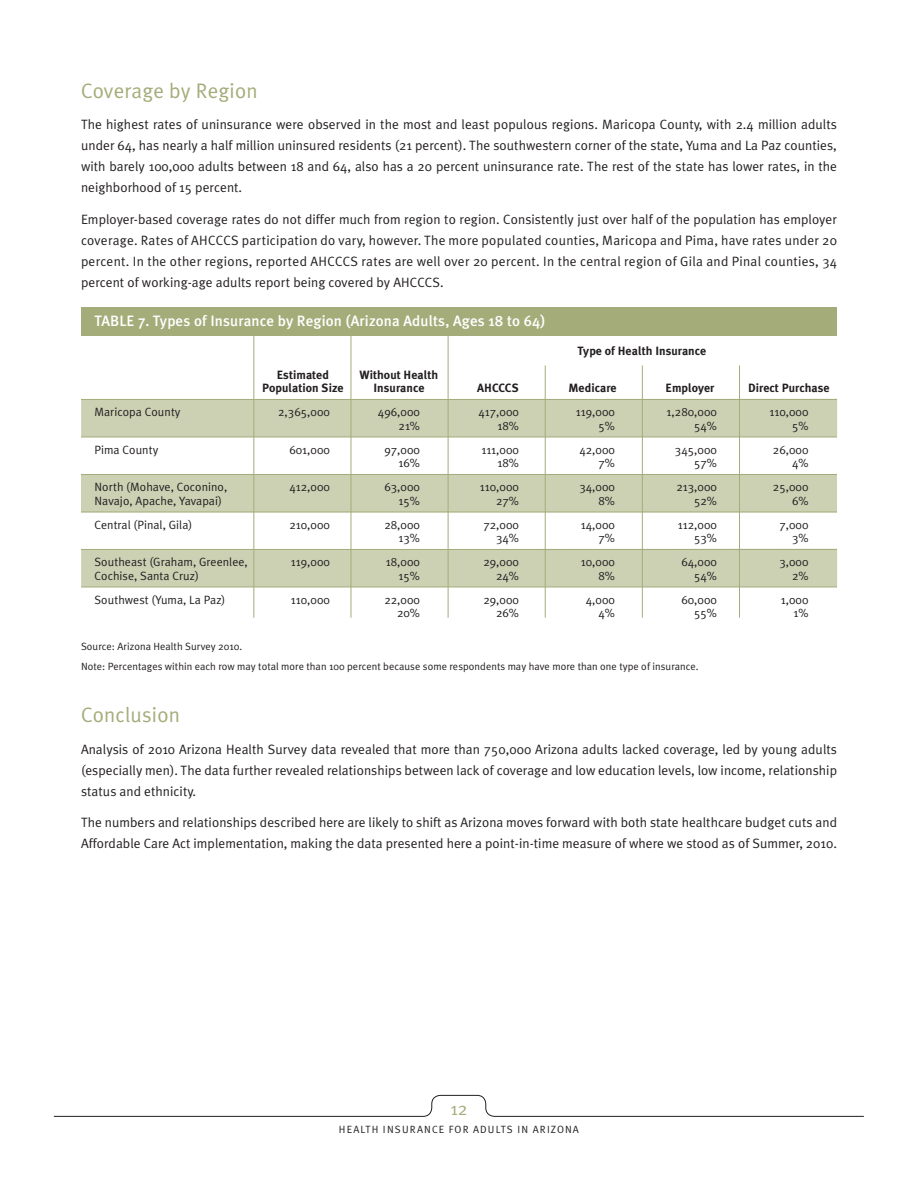
<style>
.page{position:relative;width:918px;height:1188px;background:#fff}
.page>*{position:absolute;margin:0;border:0;box-sizing:border-box;transform-origin:0 0}
.BHead{font:21px "Meta Plus Normal";letter-spacing:.01em;color:#a4ad7a}
.t1{font:18px "Meta Plus Normal";color:#a4ad7a}
.TableHead{font:500 15px "Meta Plus";letter-spacing:.01em;color:#fff}
.RTF{font:13.5px/21px "Meta Plus Normal";letter-spacing:.005em;color:#231f20;text-align:justify}
.Table_Entry{font:12px "Meta Plus Normal";letter-spacing:.005em;color:#231f20}
.TableHeaders{font:700 12px "Meta Plus";letter-spacing:.005em;color:#231f20}
.References{font:10.5px "Meta Plus Normal";letter-spacing:.005em;color:#231f20}
.References-2{font:10.5px "Meta Plus Normal";letter-spacing:.11em;color:#231f20}
</style>
<div class="page">
<svg style="left:53px;top:1095px;width:811px;height:22px"></svg>
<div style="left:81px;top:474px;width:756px;height:38px;background:#ccd1b4"></div>
<div style="left:81px;top:549px;width:756px;height:38px;background:#ccd1b4"></div>
<div style="left:81px;top:307px;width:756px;height:28px;background:#a4ad7a"></div>
<div style="left:81px;top:399px;width:756px;height:38px;background:#ccd1b4"></div>
<hr style="left:642px;top:365px;width:1px;height:253px;background:#a4ad7a">
<hr style="left:351px;top:332px;width:1px;height:286px;background:#a4ad7a">
<hr style="left:739px;top:365px;width:1px;height:253px;background:#a4ad7a">
<hr style="left:448px;top:332px;width:1px;height:286px;background:#a4ad7a">
<hr style="left:545px;top:365px;width:1px;height:253px;background:#a4ad7a">
<hr style="left:253px;top:332px;width:1px;height:286px;background:#a4ad7a">
<hr style="left:81px;top:399px;width:756px;height:1px;background:#a4ad7a">
<hr style="left:81px;top:437px;width:756px;height:1px;background:#a4ad7a">
<hr style="left:81px;top:474px;width:756px;height:1px;background:#a4ad7a">
<hr style="left:81px;top:512px;width:756px;height:1px;background:#a4ad7a">
<hr style="left:81px;top:549px;width:756px;height:1px;background:#a4ad7a">
<hr style="left:81px;top:587px;width:756px;height:1px;background:#a4ad7a">
<p class="BHead" style="left:81px;top:78px;width:178px">Coverage by Region</p>
<p class="RTF" style="left:81px;top:114px;width:758px">The highest rates of uninsurance were observed in the most and least populous regions. Maricopa County, with 2.4 million adults under 64, has nearly a half million uninsured residents (21 percent). The southwestern corner of the state, Yuma and La Paz counties, with barely 100,000 adults between 18 and 64, also has a 20 percent uninsurance rate. The rest of the state has lower rates, in the neighborhood of 15 percent.</p>
<p class="RTF" style="left:81px;top:208px;width:758px">Employer-based coverage rates do not differ much from region to region. Consistently just over half of the population has employer coverage. Rates of AHCCCS participation do vary, however. The more populated counties, Maricopa and Pima, have rates under 20 percent. In the other regions, reported AHCCCS rates are well over 20 percent. In the central region of Gila and Pinal counties, 34 percent of working-age adults report being covered by AHCCCS.</p>
<p class="TableHead" style="left:94px;top:312px;width:453px">TABLE 7. Types of Insurance by Region (Arizona Adults, Ages 18 to 64)</p>
<p class="TableHeaders" style="left:578px;top:343px;width:130px">Type of Health Insurance</p>
<p class="TableHeaders" style="left:277px;top:367px;width:54px">Estimated</p>
<p class="TableHeaders" style="left:360px;top:367px;width:80px">Without Health</p>
<p class="TableHeaders" style="left:262px;top:381px;width:83px">Population Size</p>
<p class="TableHeaders" style="left:373px;top:381px;width:52px">Insurance</p>
<p class="TableHeaders" style="left:477px;top:381px;width:43px">AHCCCS</p>
<p class="TableHeaders" style="left:568px;top:381px;width:50px">Medicare</p>
<p class="TableHeaders" style="left:666px;top:381px;width:50px">Employer</p>
<p class="TableHeaders" style="left:748px;top:381px;width:83px">Direct Purchase</p>
<p class="Table_Entry" style="left:94px;top:405px;width:88px">Maricopa County</p>
<p class="Table_Entry" style="left:278px;top:405px;width:53px">2,365,000</p>
<p class="Table_Entry" style="left:378px;top:405px;width:44px">496,000</p>
<p class="Table_Entry" style="left:478px;top:405px;width:42px">417,000</p>
<p class="Table_Entry" style="left:576px;top:405px;width:41px">119,000</p>
<p class="Table_Entry" style="left:667px;top:405px;width:52px">1,280,000</p>
<p class="Table_Entry" style="left:769px;top:405px;width:41px">110,000</p>
<p class="Table_Entry" style="left:399px;top:418px;width:23px">21%</p>
<p class="Table_Entry" style="left:498px;top:418px;width:23px">18%</p>
<p class="Table_Entry" style="left:598px;top:418px;width:18px">5%</p>
<p class="Table_Entry" style="left:694px;top:418px;width:24px">54%</p>
<p class="Table_Entry" style="left:792px;top:418px;width:18px">5%</p>
<p class="Table_Entry" style="left:94px;top:442px;width:65px">Pima County</p>
<p class="Table_Entry" style="left:289px;top:442px;width:42px">601,000</p>
<p class="Table_Entry" style="left:384px;top:442px;width:37px">97,000</p>
<p class="Table_Entry" style="left:481px;top:442px;width:39px">111,000</p>
<p class="Table_Entry" style="left:579px;top:442px;width:37px">42,000</p>
<p class="Table_Entry" style="left:675px;top:442px;width:44px">345,000</p>
<p class="Table_Entry" style="left:773px;top:442px;width:37px">26,000</p>
<p class="Table_Entry" style="left:399px;top:456px;width:23px">16%</p>
<p class="Table_Entry" style="left:498px;top:456px;width:23px">18%</p>
<p class="Table_Entry" style="left:598px;top:456px;width:18px">7%</p>
<p class="Table_Entry" style="left:694px;top:456px;width:24px">57%</p>
<p class="Table_Entry" style="left:792px;top:456px;width:18px">4%</p>
<p class="Table_Entry" style="left:94px;top:480px;width:134px">North (Mohave, Coconino,</p>
<p class="Table_Entry" style="left:289px;top:480px;width:42px">412,000</p>
<p class="Table_Entry" style="left:384px;top:480px;width:37px">63,000</p>
<p class="Table_Entry" style="left:480px;top:480px;width:41px">110,000</p>
<p class="Table_Entry" style="left:579px;top:480px;width:37px">34,000</p>
<p class="Table_Entry" style="left:676px;top:480px;width:42px">213,000</p>
<p class="Table_Entry" style="left:773px;top:480px;width:37px">25,000</p>
<p class="Table_Entry" style="left:94px;top:493px;width:129px">Navajo, Apache, Yavapai)</p>
<p class="Table_Entry" style="left:399px;top:493px;width:23px">15%</p>
<p class="Table_Entry" style="left:496px;top:493px;width:24px">27%</p>
<p class="Table_Entry" style="left:598px;top:493px;width:18px">8%</p>
<p class="Table_Entry" style="left:694px;top:493px;width:24px">52%</p>
<p class="Table_Entry" style="left:792px;top:493px;width:18px">6%</p>
<p class="Table_Entry" style="left:94px;top:517px;width:99px">Central (Pinal, Gila)</p>
<p class="Table_Entry" style="left:289px;top:517px;width:42px">210,000</p>
<p class="Table_Entry" style="left:384px;top:517px;width:37px">28,000</p>
<p class="Table_Entry" style="left:483px;top:517px;width:37px">72,000</p>
<p class="Table_Entry" style="left:581px;top:517px;width:36px">14,000</p>
<p class="Table_Entry" style="left:678px;top:517px;width:41px">112,000</p>
<p class="Table_Entry" style="left:779px;top:517px;width:31px">7,000</p>
<p class="Table_Entry" style="left:399px;top:531px;width:23px">13%</p>
<p class="Table_Entry" style="left:496px;top:531px;width:24px">34%</p>
<p class="Table_Entry" style="left:598px;top:531px;width:18px">7%</p>
<p class="Table_Entry" style="left:694px;top:531px;width:24px">53%</p>
<p class="Table_Entry" style="left:792px;top:531px;width:18px">3%</p>
<p class="Table_Entry" style="left:94px;top:555px;width:155px">Southeast (Graham, Greenlee,</p>
<p class="Table_Entry" style="left:291px;top:555px;width:41px">119,000</p>
<p class="Table_Entry" style="left:386px;top:555px;width:36px">18,000</p>
<p class="Table_Entry" style="left:483px;top:555px;width:37px">29,000</p>
<p class="Table_Entry" style="left:581px;top:555px;width:36px">10,000</p>
<p class="Table_Entry" style="left:681px;top:555px;width:37px">64,000</p>
<p class="Table_Entry" style="left:779px;top:555px;width:31px">3,000</p>
<p class="Table_Entry" style="left:94px;top:568px;width:106px">Cochise, Santa Cruz)</p>
<p class="Table_Entry" style="left:399px;top:568px;width:23px">15%</p>
<p class="Table_Entry" style="left:496px;top:568px;width:24px">24%</p>
<p class="Table_Entry" style="left:598px;top:568px;width:18px">8%</p>
<p class="Table_Entry" style="left:694px;top:568px;width:24px">54%</p>
<p class="Table_Entry" style="left:792px;top:568px;width:18px">2%</p>
<p class="Table_Entry" style="left:94px;top:592px;width:132px">Southwest (Yuma, La Paz)</p>
<p class="Table_Entry" style="left:291px;top:592px;width:41px">110,000</p>
<p class="Table_Entry" style="left:384px;top:592px;width:37px">22,000</p>
<p class="Table_Entry" style="left:483px;top:592px;width:37px">29,000</p>
<p class="Table_Entry" style="left:586px;top:592px;width:31px">4,000</p>
<p class="Table_Entry" style="left:681px;top:592px;width:37px">60,000</p>
<p class="Table_Entry" style="left:781px;top:592px;width:29px">1,000</p>
<p class="Table_Entry" style="left:397px;top:606px;width:24px">20%</p>
<p class="Table_Entry" style="left:496px;top:606px;width:24px">26%</p>
<p class="Table_Entry" style="left:598px;top:606px;width:18px">4%</p>
<p class="Table_Entry" style="left:694px;top:606px;width:24px">55%</p>
<p class="Table_Entry" style="left:794px;top:606px;width:16px">1%</p>
<p class="References" style="left:81px;top:640px;width:163px">Source: Arizona Health Survey 2010.</p>
<p class="References" style="left:81px;top:660px;width:619px">Note: Percentages within each row may total more than 100 percent because some respondents may have more than one type of insurance.</p>
<p class="BHead" style="left:81px;top:703px;width:100px">Conclusion</p>
<p class="RTF" style="left:81px;top:738px;width:758px">Analysis of 2010 Arizona Health Survey data revealed that more than 750,000 Arizona adults lacked coverage, led by young adults (especially men). The data further revealed relationships between lack of coverage and low education levels, low income, relationship status and ethnicity.</p>
<p class="RTF" style="left:81px;top:812px;width:758px">The numbers and relationships described here are likely to shift as Arizona moves forward with both state healthcare budget cuts and<br>Affordable Care Act implementation, making the data presented here a point-in-time measure of where we stood as of Summer, 2010.</p>
<h2 class="t1" style="left:450px;top:1099px;width:18px">12</h2>
<p class="References-2" style="left:339px;top:1124px;width:242px">HEALTH INSURANCE FOR ADULTS IN ARIZONA</p>
</div>
